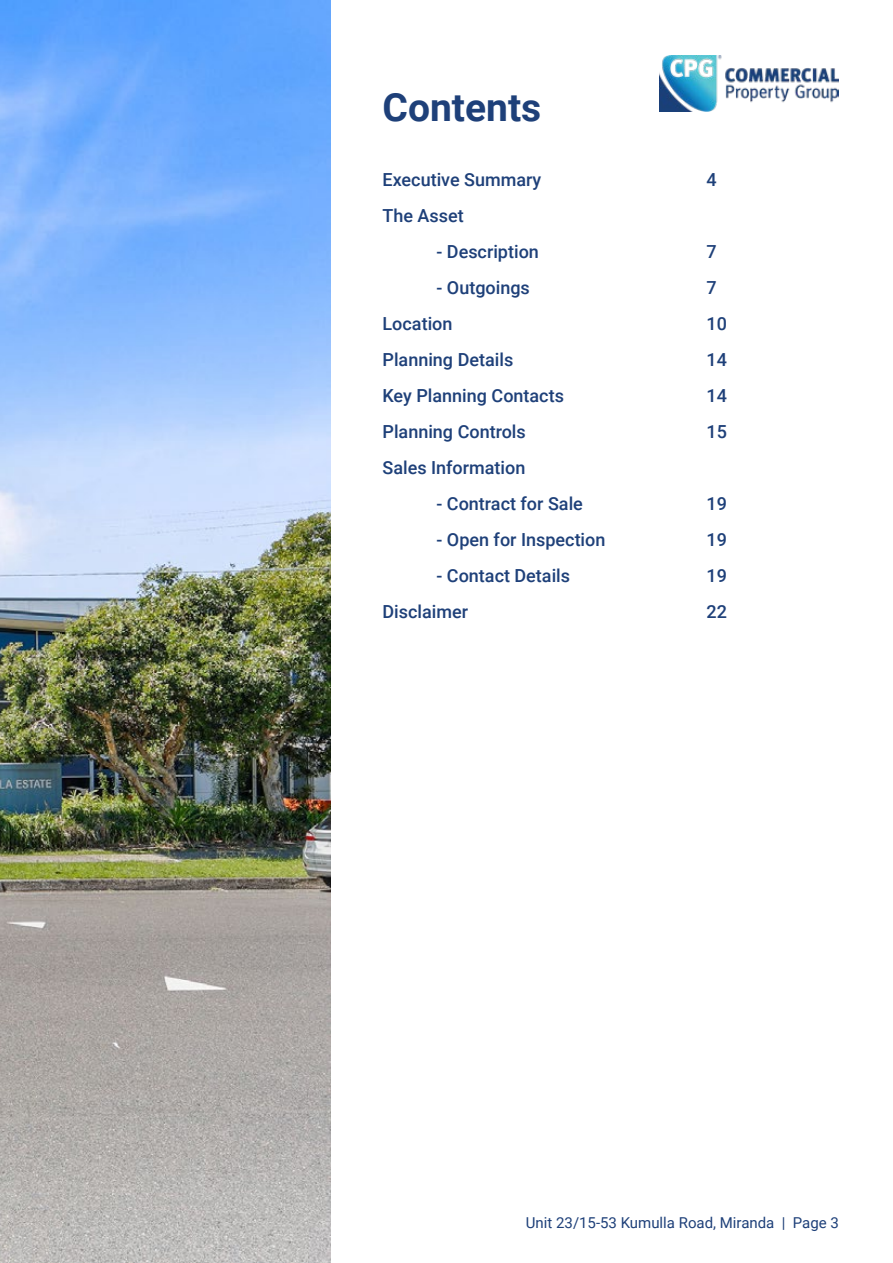
<style>
.page{position:relative;width:893px;height:1263px;background:#fff}
.page>*{position:absolute;margin:0;border:0;box-sizing:border-box;transform-origin:0 0}
.t1{font:700 39px "Roboto";color:#1e4079}
.t2{font:500 18px "Roboto";color:#1e4079}
.t3{font:15px "Roboto";color:#1e4079}
</style>
<div class="page">
<img style="left:660px;top:55px;width:179px;height:56px">
<img style="left:0;top:0;width:331px;height:1262px">
<h1 class="t1" style="left:382px;top:80px;width:160px">Contents</h1>
<p class="t2" style="left:382px;top:167px;width:160px">Executive Summary</p>
<p class="t2" style="left:706px;top:167px;width:12px">4</p>
<p class="t2" style="left:382px;top:203px;width:83px">The Asset</p>
<p class="t2" style="left:436px;top:239px;width:104px">- Description</p>
<p class="t2" style="left:706px;top:239px;width:12px">7</p>
<p class="t2" style="left:436px;top:275px;width:95px">- Outgoings</p>
<p class="t2" style="left:706px;top:275px;width:12px">7</p>
<p class="t2" style="left:382px;top:311px;width:71px">Location</p>
<p class="t2" style="left:706px;top:311px;width:22px">10</p>
<p class="t2" style="left:382px;top:347px;width:132px">Planning Details</p>
<p class="t2" style="left:706px;top:347px;width:22px">14</p>
<p class="t2" style="left:382px;top:383px;width:183px">Key Planning Contacts</p>
<p class="t2" style="left:706px;top:383px;width:22px">14</p>
<p class="t2" style="left:382px;top:419px;width:145px">Planning Controls</p>
<p class="t2" style="left:706px;top:419px;width:22px">15</p>
<p class="t2" style="left:382px;top:455px;width:144px">Sales Information</p>
<p class="t2" style="left:436px;top:491px;width:148px">- Contract for Sale</p>
<p class="t2" style="left:706px;top:491px;width:22px">19</p>
<p class="t2" style="left:436px;top:527px;width:170px">- Open for Inspection</p>
<p class="t2" style="left:706px;top:527px;width:22px">19</p>
<p class="t2" style="left:436px;top:563px;width:135px">- Contact Details</p>
<p class="t2" style="left:706px;top:563px;width:22px">19</p>
<p class="t2" style="left:382px;top:599px;width:87px">Disclaimer</p>
<p class="t2" style="left:706px;top:599px;width:22px">22</p>
<p class="t3" style="left:526px;top:1212px;width:315px">Unit 23/15-53 Kumulla Road, Miranda | Page 3</p>
</div>
